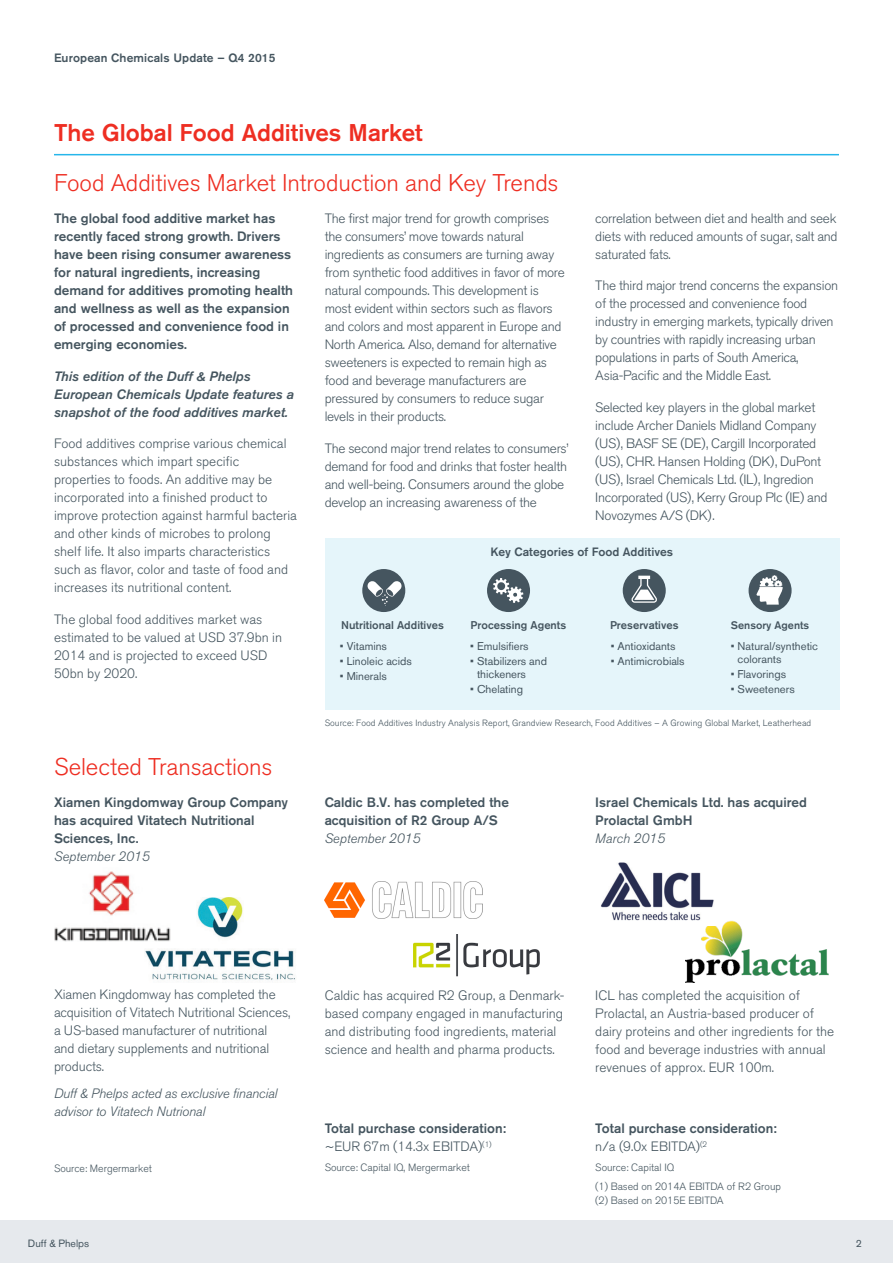
<style>
.page{position:relative;width:893px;height:1263px;background:#fff}
.page>*{position:absolute;margin:0;border:0;box-sizing:border-box;transform-origin:0 0}
.Article_Subtitle{font:300 24px "Akzidenz Grotesk BQ";letter-spacing:-.005em;color:#ee2e22}
.PH2{font:500 24px "Akzidenz Grotesk BQ";letter-spacing:-.005em;color:#ee2e22}
.Body_Text{font:300 13.5px/18px "Akzidenz Grotesk BQ";letter-spacing:-.02em;color:#45555f}
.Body_Text-2{font:300 13.5px/18px "Akzidenz Grotesk BQ";color:#45555f}
.Body_Text-3{font:500 13.5px/18px "Akzidenz Grotesk BQ";color:#45555f}
.Body_Text-4{font:italic 13.5px/18px "Akzidenz Grotesk BQ Med";color:#45555f}
.Body_Text-5{font:italic 300 13.5px/18px "Akzidenz Grotesk BQ";letter-spacing:-.01em;color:#45555f}
.Body_Text-6{font:500 12px "Akzidenz Grotesk BQ";letter-spacing:.01em;color:#45555f}
.t1{font:11.25px/12.8px "Akzidenz Grotesk BQ";color:#45555f}
.Body_Text-7{font:500 11.25px "Akzidenz Grotesk BQ";color:#45555f}
.Body_Text-8{font:500 10.8px "Akzidenz Grotesk BQ";color:#45555f}
.Footnote{font:300 10.5px "Akzidenz Grotesk BQ";color:#45555f}
.Body_Text-9{font:10.5px "Akzidenz Grotesk BQ";color:#45555f}
.Body_Text-10{font:300 9px "Akzidenz Grotesk BQ";letter-spacing:.01em;color:#45555f}
.s1{font-weight:300;font-style:italic}
.s2{font-weight:300}
</style>
<div class="page">
<hr style="left:54px;top:154px;width:785px;height:1px;background:#26b6ea">
<div style="left:0;top:1221px;width:893px;height:42px;background:#e6e9ed"></div>
<img style="left:145px;top:898px;width:150px;height:83px">
<img style="left:54px;top:871px;width:117px;height:71px">
<img style="left:325px;top:881px;width:157px;height:38px">
<img style="left:414px;top:935px;width:126px;height:42px">
<img style="left:686px;top:921px;width:142px;height:62px">
<img style="left:601px;top:862px;width:118px;height:64px">
<div style="left:325px;top:538px;width:515px;height:172px;background:#e5f5fa"></div>
<div style="left:623px;top:569px;width:43px;height:43px;background:#45555f;border-radius:50%"></div>
<svg style="left:631px;top:576px;width:26px;height:27px"></svg>
<div style="left:487px;top:569px;width:43px;height:43px;background:#45555f;border-radius:50%"></div>
<svg style="left:493px;top:578px;width:30px;height:25px"></svg>
<div style="left:362px;top:569px;width:43px;height:43px;background:#45555f;border-radius:50%"></div>
<div style="left:749px;top:569px;width:43px;height:43px;background:#45555f;border-radius:50%"></div>
<svg style="left:367px;top:581px;width:35px;height:25px"></svg>
<svg style="left:756px;top:575px;width:27px;height:30px"></svg>
<p class="Body_Text-6" style="left:54px;top:51px;width:223px">European Chemicals Update – Q4 2015</p>
<p class="PH2" style="left:54px;top:118px;width:370px">The Global Food Additives Market</p>
<p class="Article_Subtitle" style="left:54px;top:169px;width:506px">Food Additives Market Introduction and Key Trends</p>
<p class="Body_Text-3" style="left:54px;top:209px;width:241px">The global food additive market has recently faced strong growth. Drivers have been rising consumer awareness for natural ingredients, increasing demand for additives promoting health and wellness as well as the expansion of processed and convenience food in emerging economies.</p>
<p class="Body_Text-4" style="left:54px;top:367px;width:241px">This edition of the Duff &amp; Phelps<br>European Chemicals Update features a snapshot of the food additives market.</p>
<p class="Body_Text-2" style="left:54px;top:435px;width:244px">Food additives comprise various chemical substances which impart specific properties to foods. An additive may be incorporated into a finished product to improve protection against harmful bacteria and other kinds of microbes to prolong shelf life. It also imparts characteristics such as flavor, color and taste of food and increases its nutritional content.</p>
<p class="Body_Text-2" style="left:54px;top:611px;width:230px">The global food additives market was estimated to be valued at USD 37.9bn in<br>2014 and is projected to exceed USD<br>50bn by 2020.</p>
<p class="Article_Subtitle" style="left:54px;top:753px;width:220px">Selected Transactions</p>
<p class="Body_Text-3" style="left:54px;top:793px;width:236px">Xiamen Kingdomway Group Company has acquired Vitatech Nutritional<br>Sciences, Inc.<br><span class="s1">September 2015</span></p>
<p class="Body_Text" style="left:325px;top:210px;width:242px">The first major trend for growth comprises the consumers’ move towards natural ingredients as consumers are turning away from synthetic food additives in favor of more natural compounds. This development is most evident within sectors such as flavors and colors and most apparent in Europe and North America. Also, demand for alternative sweeteners is expected to remain high as food and beverage manufacturers are pressured by consumers to reduce sugar levels in their products.</p>
<p class="Body_Text" style="left:325px;top:439px;width:246px">The second major trend relates to consumers’ demand for food and drinks that foster health and well-being. Consumers around the globe develop an increasing awareness of the</p>
<p class="Body_Text" style="left:595px;top:210px;width:244px;text-align:justify">correlation between diet and health and seek diets with reduced amounts of sugar, salt and saturated fats.</p>
<p class="Body_Text" style="left:595px;top:277px;width:244px">The third major trend concerns the expansion of the processed and convenience food industry in emerging markets, typically driven by countries with rapidly increasing urban populations in parts of South America, Asia-Pacific and the Middle East.</p>
<p class="Body_Text" style="left:595px;top:399px;width:234px">Selected key players in the global market include Archer Daniels Midland Company (US), BASF SE (DE), Cargill Incorporated (US), CHR. Hansen Holding (DK), DuPont (US), Israel Chemicals Ltd. (IL), Ingredion Incorporated (US), Kerry Group Plc (IE) and Novozymes A/S (DK).</p>
<p class="Body_Text-6" style="left:491px;top:545px;width:184px">Key Categories of Food Additives</p>
<p class="Body_Text-7" style="left:341px;top:618px;width:104px">Nutritional Additives</p>
<p class="Body_Text-7" style="left:471px;top:618px;width:97px">Processing Agents</p>
<p class="Body_Text-7" style="left:610px;top:618px;width:70px">Preservatives</p>
<p class="Body_Text-8" style="left:731px;top:618px;width:80px">Sensory Agents</p>
<p class="t1" style="left:340px;top:640px;width:49px">• Vitamins</p>
<p class="t1" style="left:340px;top:655px;width:73px">• Linoleic acids</p>
<p class="t1" style="left:340px;top:670px;width:48px">• Minerals</p>
<p class="t1" style="left:470px;top:640px;width:60px">• Emulsifiers</p>
<p class="t1" style="left:477px;top:655px;width:72px;text-indent:-7px">• Stabilizers and thickeners</p>
<p class="t1" style="left:470px;top:683px;width:54px">• Chelating</p>
<p class="t1" style="left:611px;top:640px;width:66px">• Antioxidants</p>
<p class="t1" style="left:611px;top:655px;width:76px">• Antimicrobials</p>
<p class="t1" style="left:737px;top:640px;width:82px;text-indent:-7px">• Natural/synthetic colorants</p>
<p class="t1" style="left:731px;top:668px;width:57px">• Flavorings</p>
<p class="t1" style="left:731px;top:683px;width:65px">• Sweeteners</p>
<p class="Body_Text-10" style="left:325px;top:717px;width:488px">Source: Food Additives Industry Analysis Report, Grandview Research, Food Additives – A Growing Global Market, Leatherhead</p>
<p class="Body_Text-3" style="left:325px;top:793px;width:186px">Caldic B.V. has completed the acquisition of R2 Group A/S<br><span class="s1">September 2015</span></p>
<p class="Body_Text-3" style="left:595px;top:793px;width:213px">Israel Chemicals Ltd. has acquired<br>Prolactal GmbH<br><span class="s1">March 2015</span></p>
<p class="Body_Text" style="left:54px;top:985px;width:238px">Xiamen Kingdomway has completed the acquisition of Vitatech Nutritional Sciences, a US-based manufacturer of nutritional and dietary supplements and nutritional products.</p>
<p class="Body_Text-5" style="left:54px;top:1084px;width:225px">Duff &amp; Phelps acted as exclusive financial advisor to Vitatech Nutrional</p>
<p class="Footnote" style="left:54px;top:1162px;width:99px">Source: Mergermarket</p>
<p class="Body_Text-2" style="left:325px;top:987px;width:241px">Caldic has acquired R2 Group, a Denmark&shy;based company engaged in manufacturing and distributing food ingredients, material science and health and pharma products.</p>
<p class="Body_Text-3" style="left:325px;top:1119px;width:183px">Total purchase consideration: <span class="s2">~EUR 67m (14.3x EBITDA)</span><sup>(1)</sup></p>
<p class="Footnote" style="left:325px;top:1162px;width:147px">Source: Capital IQ, Mergermarket</p>
<p class="Body_Text-2" style="left:595px;top:987px;width:240px">ICL has completed the acquisition of Prolactal, an Austria-based producer of dairy proteins and other ingredients for the food and beverage industries with annual revenues of approx. EUR 100m.</p>
<p class="Body_Text-3" style="left:595px;top:1119px;width:183px">Total purchase consideration: <span class="s2">n/a (9.0x EBITDA)</span><sup>(2</sup></p>
<p class="Footnote" style="left:595px;top:1162px;width:80px">Source: Capital IQ</p>
<p class="Footnote" style="left:595px;top:1181px;width:187px">(1) Based on 2014A EBITDA of R2 Group</p>
<p class="Footnote" style="left:595px;top:1194px;width:130px">(2) Based on 2015E EBITDA</p>
<p class="Body_Text-9" style="left:28px;top:1237px;width:63px">Duff &amp; Phelps</p>
<p class="Body_Text-9" style="left:856px;top:1237px;width:8px">2</p>
</div>
